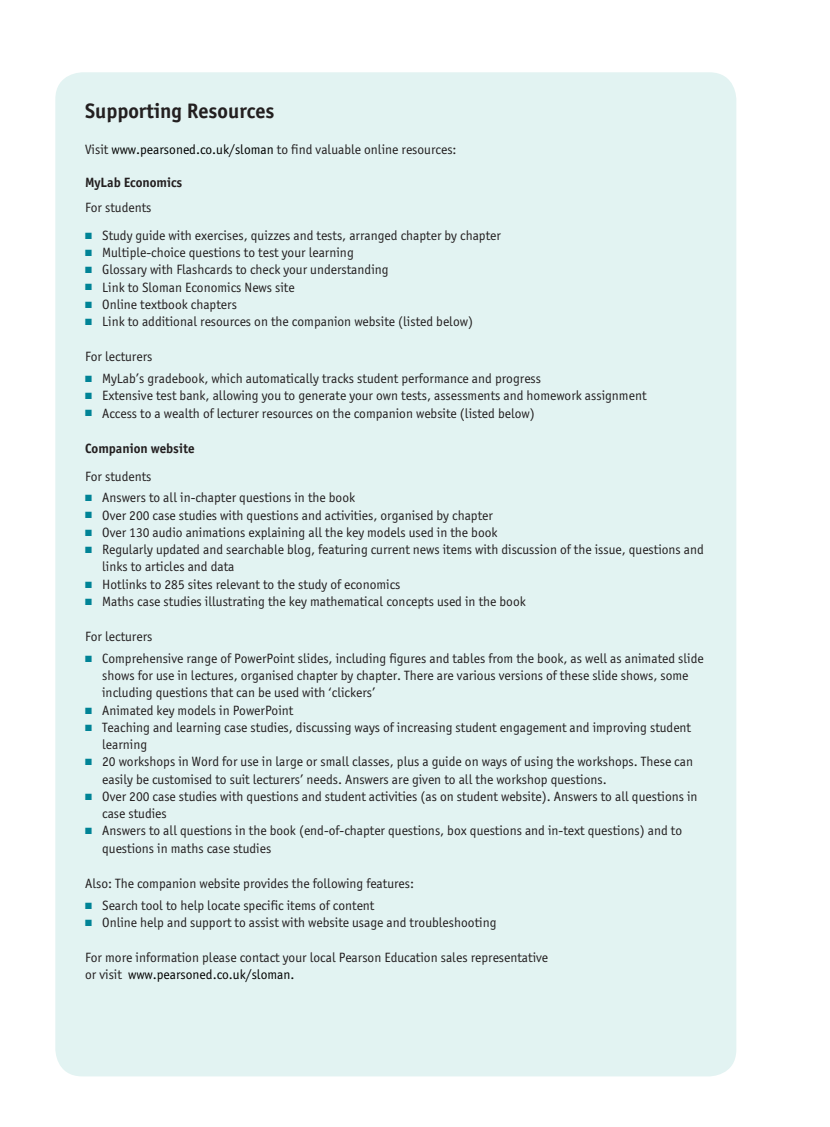
<style>
.page{position:relative;width:830px;height:1127px;background:#fff}
.page>*{position:absolute;margin:0;border:0;box-sizing:border-box;transform-origin:0 0}
.t1{font:700 21px "Officina Sans ITC Pro";color:#231f20}
.t2{font:13.5px/17.2px "Officina Sans ITC Pro";color:#231f20}
.t3{font:700 13.5px "Officina Sans ITC Pro";color:#231f20}
.s1{color:#000}
.s2{color:#008396}
</style>
<div class="page">
<div style="left:55px;top:72px;width:681px;height:1004px;background:#e2f3f2;border-radius:27px"></div>
<h1 class="t1" style="left:85px;top:98px;width:191px">Supporting Resources</h1>
<p class="t2" style="left:85px;top:140px;width:373px">Visit <span class="s1">www.pearsoned.co.uk/sloman</span> to find valuable online resources:</p>
<p class="t3" style="left:85px;top:174px;width:99px">MyLab Economics</p>
<p class="t2" style="left:85px;top:199px;width:68px">For students</p>
<p class="t2" style="left:85px;top:227px;width:417px"><span class="s2">■</span> Study guide with exercises, quizzes and tests, arranged chapter by chapter</p>
<p class="t2" style="left:85px;top:244px;width:270px"><span class="s2">■</span> Multiple-choice questions to test your learning</p>
<p class="t2" style="left:85px;top:261px;width:305px"><span class="s2">■</span> Glossary with Flashcards to check your understanding</p>
<p class="t2" style="left:85px;top:278px;width:211px"><span class="s2">■</span> Link to Sloman Economics News site</p>
<p class="t2" style="left:85px;top:296px;width:153px"><span class="s2">■</span> Online textbook chapters</p>
<p class="t2" style="left:85px;top:313px;width:389px"><span class="s2">■</span> Link to additional resources on the companion website (listed below)</p>
<p class="t2" style="left:85px;top:348px;width:69px">For lecturers</p>
<p class="t2" style="left:85px;top:370px;width:457px"><span class="s2">■</span> MyLab’s gradebook, which automatically tracks student performance and progress</p>
<p class="t2" style="left:85px;top:387px;width:562px"><span class="s2">■</span> Extensive test bank, allowing you to generate your own tests, assessments and homework assignment</p>
<p class="t2" style="left:85px;top:404px;width:451px"><span class="s2">■</span> Access to a wealth of lecturer resources on the companion website (listed below)</p>
<p class="t3" style="left:85px;top:440px;width:111px">Companion website</p>
<p class="t2" style="left:85px;top:467px;width:68px">For students</p>
<p class="t2" style="left:85px;top:489px;width:271px"><span class="s2">■</span> Answers to all in-chapter questions in the book</p>
<p class="t2" style="left:85px;top:506px;width:409px"><span class="s2">■</span> Over 200 case studies with questions and activities, organised by chapter</p>
<p class="t2" style="left:85px;top:524px;width:414px"><span class="s2">■</span> Over 130 audio animations explaining all the key models used in the book</p>
<p class="t2" style="left:102px;top:541px;width:603px;text-indent:-17px"><span class="s2">■</span> Regularly updated and searchable blog, featuring current news items with discussion of the issue, questions and links to articles and data</p>
<p class="t2" style="left:85px;top:575px;width:317px"><span class="s2">■</span> Hotlinks to 285 sites relevant to the study of economics</p>
<p class="t2" style="left:85px;top:593px;width:442px"><span class="s2">■</span> Maths case studies illustrating the key mathematical concepts used in the book</p>
<p class="t2" style="left:85px;top:628px;width:69px">For lecturers</p>
<p class="t2" style="left:102px;top:650px;width:603px;text-indent:-17px"><span class="s2">■</span> Comprehensive range of PowerPoint slides, including figures and tables from the book, as well as animated slide shows for use in lectures, organised chapter by chapter. There are various versions of these slide shows, some including questions that can be used with ‘clickers’</p>
<p class="t2" style="left:85px;top:701px;width:210px"><span class="s2">■</span> Animated key models in PowerPoint</p>
<p class="t2" style="left:102px;top:719px;width:590px;text-indent:-17px"><span class="s2">■</span> Teaching and learning case studies, discussing ways of increasing student engagement and improving student learning</p>
<p class="t2" style="left:102px;top:753px;width:592px;text-indent:-17px"><span class="s2">■</span> 20 workshops in Word for use in large or small classes, plus a guide on ways of using the workshops. These can easily be customised to suit lecturers’ needs. Answers are given to all the workshop questions.</p>
<p class="t2" style="left:102px;top:788px;width:596px;text-indent:-17px"><span class="s2">■</span> Over 200 case studies with questions and student activities (as on student website). Answers to all questions in case studies</p>
<p class="t2" style="left:102px;top:822px;width:581px;text-indent:-17px"><span class="s2">■</span> Answers to all questions in the book (end-of-chapter questions, box questions and in-text questions) and to questions in maths case studies</p>
<p class="t2" style="left:85px;top:875px;width:330px">Also: The companion website provides the following features:</p>
<p class="t2" style="left:85px;top:896px;width:291px"><span class="s2">■</span> Search tool to help locate specific items of content</p>
<p class="t2" style="left:85px;top:914px;width:412px"><span class="s2">■</span> Online help and support to assist with website usage and troubleshooting</p>
<p class="t2" style="left:85px;top:949px;width:464px">For more information please contact your local Pearson Education sales representative or visit <span class="s1">www.pearsoned.co.uk/sloman.</span></p>
</div>
